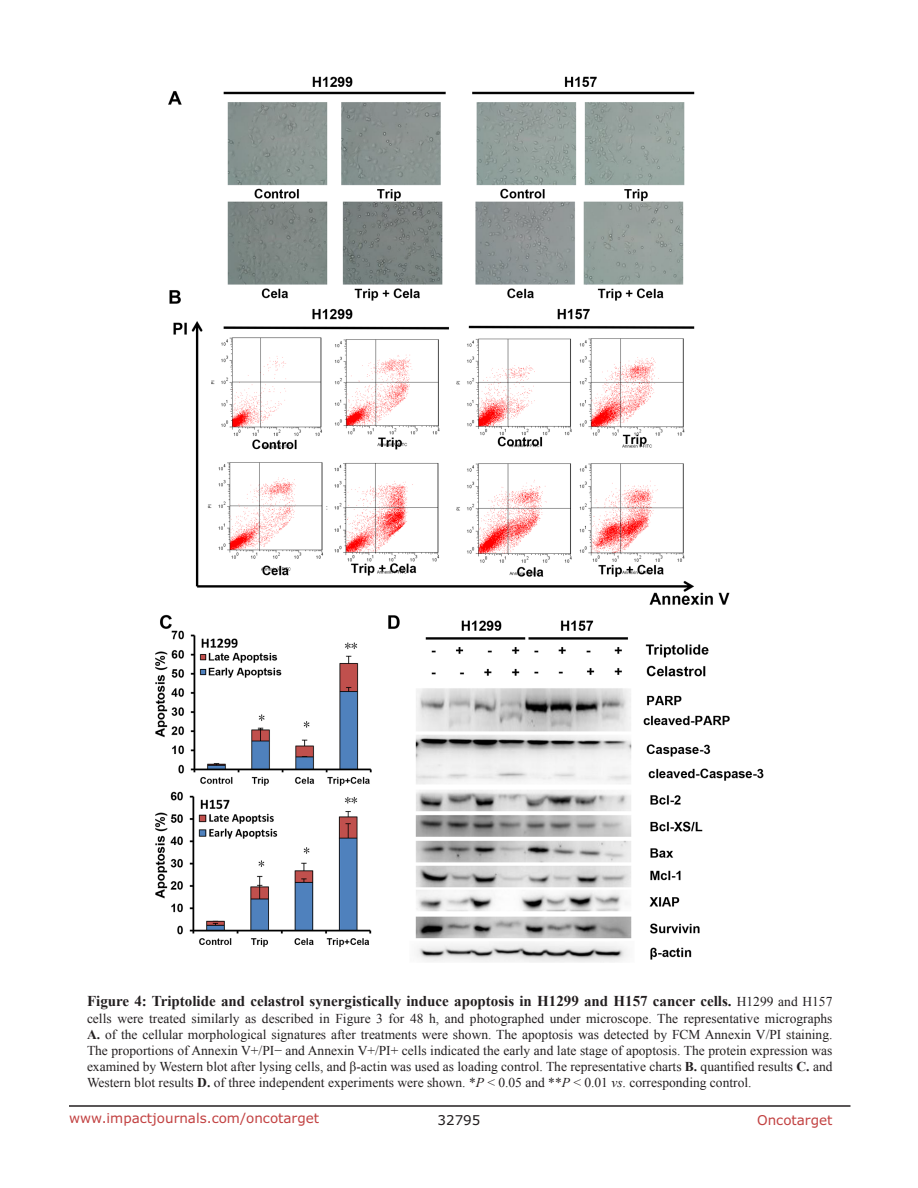
<style>
.page{position:relative;width:918px;height:1188px;background:#fff}
.page>*{position:absolute;margin:0;border:0;box-sizing:border-box;transform-origin:0 0}
.FigureText{font:700 15px "Times New Roman";color:#231f20}
.FigureText-2{font:13.5px/16.2px "Times New Roman";color:#231f20;text-align:justify}
.t1{font:13.5px "Verdana";color:#c24141}
.t2{font:13.5px "Verdana";color:#231f20}
.s1{font-weight:400;font-size:13.5px}
.s2{font-weight:700}
.s3{font-style:italic}
</style>
<div class="page">
<hr style="left:69px;top:1105px;width:781px;height:2px;background:#231f20">
<img style="left:155px;top:76px;width:609px;height:886px">
<p class="FigureText" style="left:87px;top:991px;width:747px">Figure 4: Triptolide and celastrol synergistically induce apoptosis in H1299 and H157 cancer cells. <span class="s1">H1299 and H157</span></p>
<p class="FigureText-2" style="left:87px;top:1010px;width:747px">cells were treated similarly as described in Figure 3 for 48 h, and photographed under microscope. The representative micrographs <span class="s2">A.</span> of the cellular morphological signatures after treatments were shown. The apoptosis was detected by FCM Annexin V/PI staining.<br>The proportions of Annexin V+/PI− and Annexin V+/PI+ cells indicated the early and late stage of apoptosis. The protein expression was examined by Western blot after lysing cells, and β-actin was used as loading control. The representative charts <span class="s2">B.</span> quantified results <span class="s2">C.</span> and Western blot results <span class="s2">D.</span> of three independent experiments were shown. *<span class="s3">P</span> &lt; 0.05 and **<span class="s3">P</span> &lt; 0.01 <span class="s3">vs</span>. corresponding control.</p>
<p class="t1" style="left:69px;top:1110px;width:252px">www.impactjournals.com/oncotarget</p>
<p class="t2" style="left:438px;top:1111px;width:44px">32795</p>
<p class="t1" style="left:757px;top:1111px;width:77px">Oncotarget</p>
</div>
